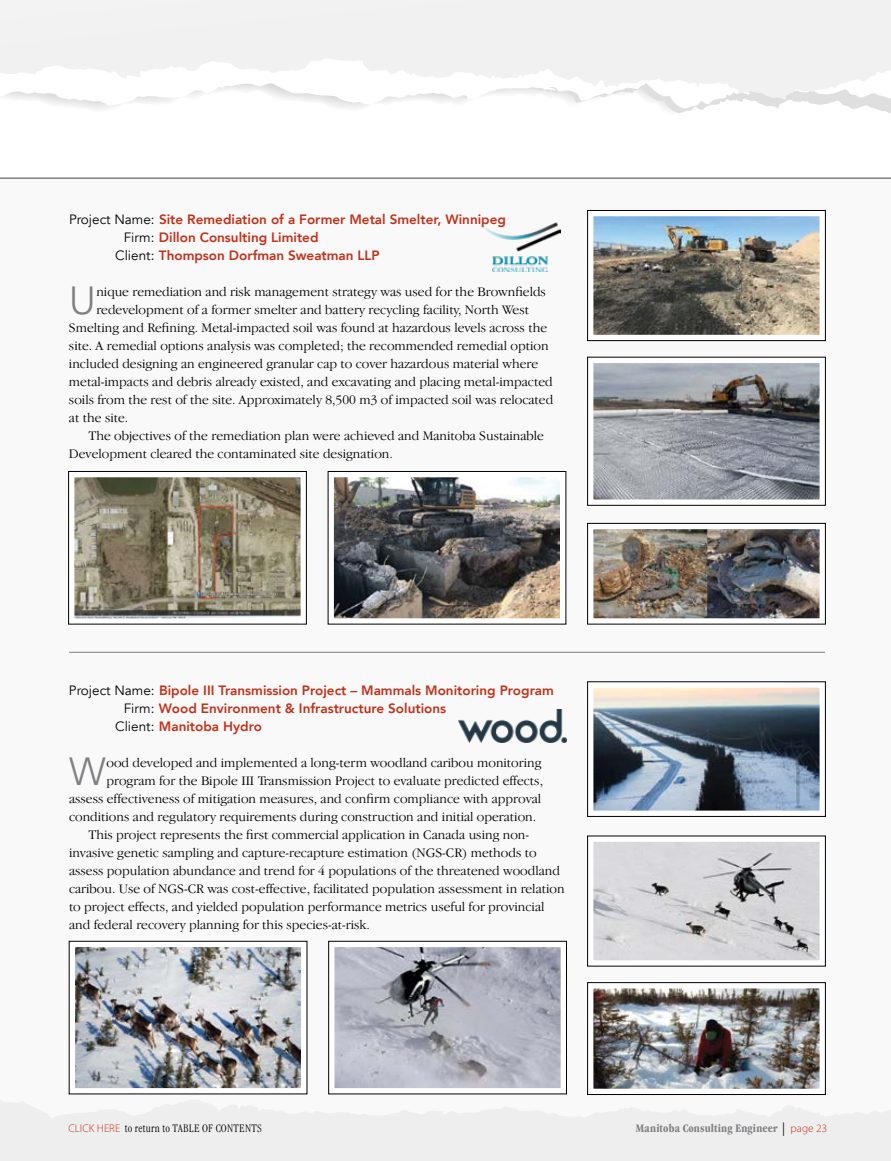
<style>
.page{position:relative;width:891px;height:1161px;background:#fff}
.page>*{position:absolute;margin:0;border:0;box-sizing:border-box;transform-origin:0 0}
.t1{font:300 38.85px "Avenir";color:#807f83}
.t2{font:300 13.5px "Garamond IT Cby BT";color:#000}
.t3{font:800 13.5px "Avenir";color:#c0311a}
.t4{font:300 condensed 12px "Garamond IT Cby BT";letter-spacing:.02em;color:#000}
.t5{font:700 condensed 12px "Garamond IT Cby BT";letter-spacing:.01em;color:#807f83}
.s1{font-weight:400;color:#000}
.s2{font-family:"Myriad Pro";font-stretch:normal;font-size:11.25px;color:#c0311a}
.s3{font-family:"Helvetica Neue";font-weight:300;font-stretch:normal;font-size:13.5px;color:#000}
.s4{font-family:"Myriad Pro";font-weight:300;font-stretch:normal;font-size:11.25px;color:#c0311a}
</style>
<div class="page">
<div style="left:0;top:0;width:891px;height:8px;background:#f2f1f1"></div>
<svg style="left:0;top:8px;width:891px;height:106px;fill:#f1f1f1"></svg>
<div style="left:0;top:178px;width:891px;height:983px;background:#f9f9f9"></div>
<hr style="left:0;top:177px;width:891px;height:2px;background:#807f83">
<hr style="left:69px;top:652px;width:756px;height:1px;background:#807f83">
<svg style="left:68px;top:471px;width:239px;height:154px;background:#948d7b"></svg>
<svg style="left:587px;top:356px;width:239px;height:150px;background:#9a9da2"></svg>
<img style="left:587px;top:210px;width:239px;height:132px">
<img style="left:327px;top:471px;width:240px;height:154px">
<img style="left:587px;top:522px;width:239px;height:103px">
<img style="left:458px;top:710px;width:108px;height:32px">
<img style="left:479px;top:223px;width:81px;height:48px">
<svg style="left:328px;top:940px;width:239px;height:155px;background:#b0b2bc"></svg>
<svg style="left:587px;top:835px;width:239px;height:132px;background:#cecdd0"></svg>
<svg style="left:587px;top:681px;width:239px;height:136px;background:#838d98"></svg>
<img style="left:68px;top:940px;width:240px;height:155px">
<img style="left:587px;top:982px;width:239px;height:113px">
<p class="t3" style="left:69px;top:209px;width:439px"><span class="s1">Project Name:</span> Site Remediation of a Former Metal Smelter, Winnipeg</p>
<p class="t3" style="left:124px;top:227px;width:196px"><span class="s1">Firm:</span> Dillon Consulting Limited</p>
<p class="t3" style="left:115px;top:245px;width:266px"><span class="s1">Client:</span> Thompson Dorfman Sweatman LLP</p>
<h1 class="t1" style="left:69px;top:278px;width:28px">U</h1>
<p class="t2" style="left:96px;top:284px;width:451px">nique remediation and risk management strategy was used for the Brownfields</p>
<p class="t2" style="left:96px;top:302px;width:434px">redevelopment of a former smelter and battery recycling facility, North West</p>
<p class="t2" style="left:69px;top:320px;width:480px">Smelting and Refining. Metal-impacted soil was found at hazardous levels across the</p>
<p class="t2" style="left:69px;top:338px;width:481px">site. A remedial options analysis was completed; the recommended remedial option</p>
<p class="t2" style="left:69px;top:356px;width:471px">included designing an engineered granular cap to cover hazardous material where</p>
<p class="t2" style="left:69px;top:374px;width:485px">metal-impacts and debris already existed, and excavating and placing metal-impacted</p>
<p class="t2" style="left:69px;top:392px;width:486px">soils from the rest of the site. Approximately 8,500 m3 of impacted soil was relocated</p>
<p class="t2" style="left:69px;top:410px;width:61px">at the site.</p>
<p class="t2" style="left:88px;top:428px;width:457px">The objectives of the remediation plan were achieved and Manitoba Sustainable</p>
<p class="t2" style="left:69px;top:446px;width:325px">Development cleared the contaminated site designation.</p>
<p class="t3" style="left:69px;top:680px;width:486px"><span class="s1">Project Name:</span> Bipole III Transmission Project – Mammals Monitoring Program</p>
<p class="t3" style="left:124px;top:698px;width:324px"><span class="s1">Firm:</span> Wood Environment &amp; Infrastructure Solutions</p>
<p class="t3" style="left:115px;top:716px;width:148px"><span class="s1">Client:</span> Manitoba Hydro</p>
<h1 class="t1" style="left:69px;top:749px;width:38px">W</h1>
<p class="t2" style="left:107px;top:755px;width:437px">ood developed and implemented a long-term woodland caribou monitoring</p>
<p class="t2" style="left:107px;top:773px;width:438px">program for the Bipole III Transmission Project to evaluate predicted effects,</p>
<p class="t2" style="left:69px;top:791px;width:474px">assess effectiveness of mitigation measures, and confirm compliance with approval</p>
<p class="t2" style="left:69px;top:809px;width:469px">conditions and regulatory requirements during construction and initial operation.</p>
<p class="t2" style="left:88px;top:827px;width:442px">This project represents the first commercial application in Canada using non-</p>
<p class="t2" style="left:69px;top:845px;width:469px">invasive genetic sampling and capture-recapture estimation (NGS-CR) methods to</p>
<p class="t2" style="left:69px;top:863px;width:493px">assess population abundance and trend for 4 populations of the threatened woodland</p>
<p class="t2" style="left:69px;top:881px;width:497px">caribou. Use of NGS-CR was cost-effective, facilitated population assessment in relation</p>
<p class="t2" style="left:69px;top:899px;width:477px">to project effects, and yielded population performance metrics useful for provincial</p>
<p class="t2" style="left:69px;top:917px;width:302px">and federal recovery planning for this species-at-risk.</p>
<p class="t4" style="left:68px;top:1121px;width:195px"><span class="s2">CLICK HERE</span> to return to TABLE OF CONTENTS</p>
<p class="t5" style="left:636px;top:1121px;width:193px">Manitoba Consulting Engineer <span class="s3">|</span> <span class="s4">page 23</span></p>
</div>
